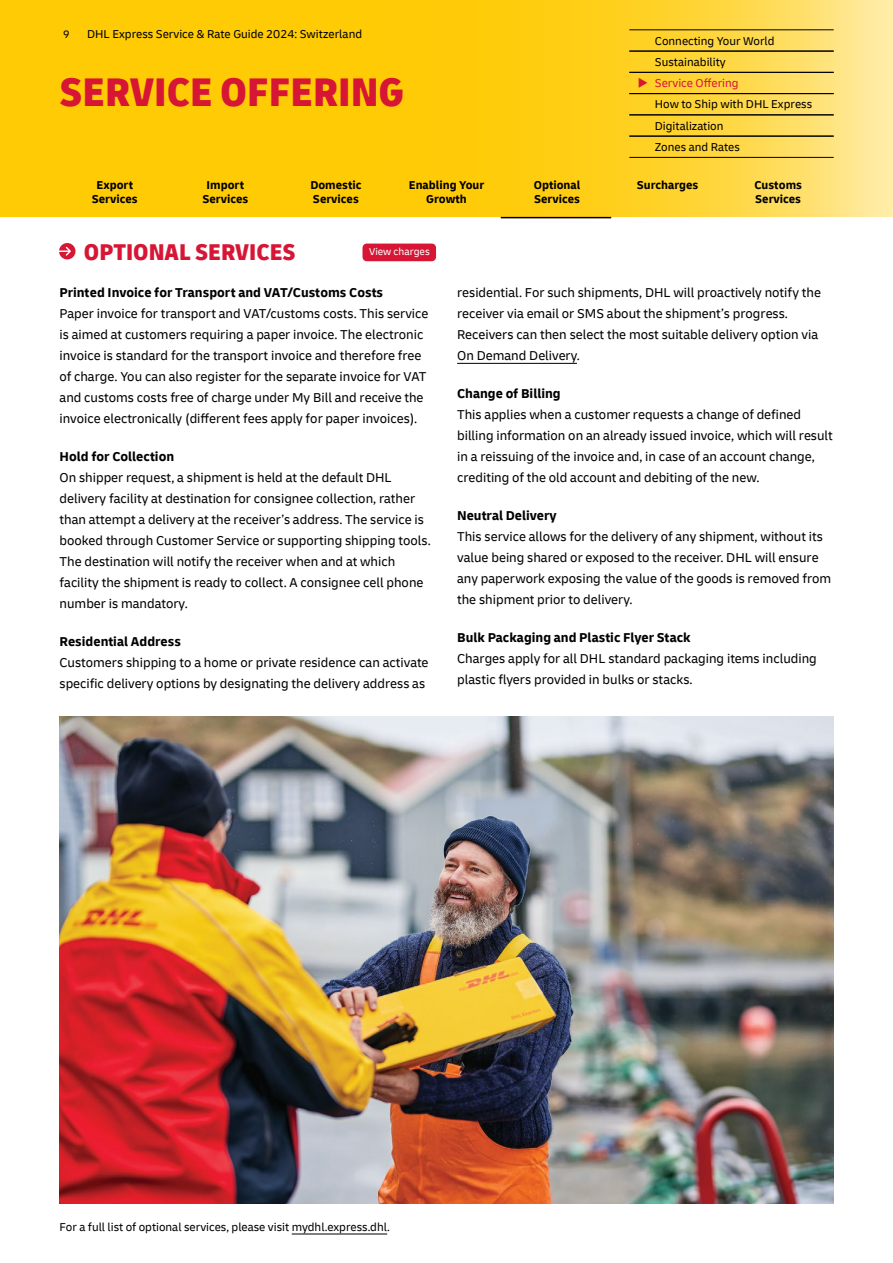
<style>
.page{position:relative;width:893px;height:1263px;background:#fff}
.page>*{position:absolute;margin:0;border:0;box-sizing:border-box;transform-origin:0 0}
.t1{font:900 condensed 42px "Delivery";color:#d71635}
.t2{font:900 condensed 24px "Delivery";color:#d71635}
.P_Copy_text{font:13.5px/21px "Delivery";color:#000}
.H4_Paragraph_header{font:700 13.5px "Delivery";color:#000}
.NOTE_Footer_text{font:12px/21.3px "Delivery";color:#000}
.t3{font:700 12px/13.5px "Delivery";color:#000;text-align:center}
.t4{font:11.25px "Delivery";color:#000}
.P_Copy_text-2{font:10.5px "Delivery";color:#fff}
.s1{color:#d71635}
</style>
<div class="page">
<svg style="left:0;top:0;width:893px;height:217px;background:#fecf20"></svg>
<hr style="left:629px;top:30px;width:205px;height:1px;background:#000">
<hr style="left:629px;top:51px;width:205px;height:1px;background:#000">
<hr style="left:629px;top:72px;width:205px;height:1px;background:#000">
<hr style="left:629px;top:93px;width:205px;height:1px;background:#000">
<hr style="left:629px;top:115px;width:205px;height:1px;background:#000">
<hr style="left:629px;top:136px;width:205px;height:1px;background:#000">
<hr style="left:629px;top:157px;width:205px;height:1px;background:#000">
<hr style="left:501px;top:217px;width:110px;height:1px;background:#000">
<svg style="left:59px;top:243px;width:16px;height:17px"></svg>
<div style="left:362px;top:244px;width:74px;height:17px;background:#d71635;border-radius:4px"></div>
<hr style="left:457px;top:363px;width:120px;height:1px;background:#000">
<img style="left:60px;top:717px;width:773px;height:486px">
<hr style="left:292px;top:1234px;width:95px;height:1px;background:#000">
<p class="t4" style="left:63px;top:28px;width:8px">9</p>
<p class="NOTE_Footer_text" style="left:87px;top:24px;width:276px">DHL Express Service &amp; Rate Guide 2024: Switzerland</p>
<h1 class="t1" style="left:60px;top:65px;width:346px">SERVICE OFFERING</h1>
<p class="NOTE_Footer_text" style="left:655px;top:30px;width:121px">Connecting Your World<br>Sustainability</p>
<p class="NOTE_Footer_text" style="left:655px;top:72px;width:159px;text-indent:-17px"><span class="s1">◆ Service Offering<br></span>How to Ship with DHL Express<br>Digitalization<br>Zones and Rates</p>
<p class="t3" style="left:92px;top:178px;width:47px">Export<br>Services</p>
<p class="t3" style="left:202px;top:178px;width:47px">Import<br>Services</p>
<p class="t3" style="left:310px;top:178px;width:53px;text-align:left">Domestic<br>Services</p>
<p class="t3" style="left:409px;top:178px;width:77px">Enabling Your<br>Growth</p>
<p class="t3" style="left:534px;top:178px;width:48px;text-align:left">Optional<br>Services</p>
<p class="t3" style="left:637px;top:178px;width:63px">Surcharges</p>
<p class="t3" style="left:754px;top:178px;width:49px;text-align:left">Customs<br>Services</p>
<h2 class="t2" style="left:84px;top:237px;width:213px">OPTIONAL SERVICES</h2>
<p class="P_Copy_text-2" style="left:369px;top:246px;width:62px">View charges</p>
<h4 class="H4_Paragraph_header" style="left:60px;top:284px;width:325px">Printed Invoice for Transport and VAT/Customs Costs</h4>
<p class="P_Copy_text" style="left:60px;top:303px;width:370px">Paper invoice for transport and VAT/customs costs. This service is aimed at customers requiring a paper invoice. The electronic invoice is standard for the transport invoice and therefore free of charge. You can also register for the separate invoice for VAT and customs costs free of charge under My Bill and receive the invoice electronically (different fees apply for paper invoices).</p>
<h4 class="H4_Paragraph_header" style="left:60px;top:448px;width:116px">Hold for Collection</h4>
<p class="P_Copy_text" style="left:60px;top:467px;width:373px">On shipper request, a shipment is held at the default DHL delivery facility at destination for consignee collection, rather than attempt a delivery at the receiver’s address. The service is booked through Customer Service or supporting shipping tools.<br>The destination will notify the receiver when and at which facility the shipment is ready to collect. A consignee cell phone number is mandatory.</p>
<h4 class="H4_Paragraph_header" style="left:60px;top:633px;width:123px">Residential Address</h4>
<p class="P_Copy_text" style="left:60px;top:652px;width:371px">Customers shipping to a home or private residence can activate specific delivery options by designating the delivery address as</p>
<p class="P_Copy_text" style="left:457px;top:282px;width:365px">residential. For such shipments, DHL will proactively notify the receiver via email or SMS about the shipment’s progress.<br>Receivers can then select the most suitable delivery option via On Demand Delivery.</p>
<h4 class="H4_Paragraph_header" style="left:457px;top:385px;width:105px">Change of Billing</h4>
<p class="P_Copy_text" style="left:457px;top:404px;width:377px">This applies when a customer requests a change of defined billing information on an already issued invoice, which will result in a reissuing of the invoice and, in case of an account change, crediting of the old account and debiting of the new.</p>
<h4 class="H4_Paragraph_header" style="left:457px;top:507px;width:101px">Neutral Delivery</h4>
<p class="P_Copy_text" style="left:457px;top:526px;width:376px">This service allows for the delivery of any shipment, without its value being shared or exposed to the receiver. DHL will ensure any paperwork exposing the value of the goods is removed from the shipment prior to delivery.</p>
<h4 class="H4_Paragraph_header" style="left:457px;top:629px;width:235px">Bulk Packaging and Plastic Flyer Stack</h4>
<p class="P_Copy_text" style="left:457px;top:648px;width:361px">Charges apply for all DHL standard packaging items including plastic flyers provided in bulks or stacks.</p>
<p class="NOTE_Footer_text" style="left:60px;top:1216px;width:332px">For a full list of optional services, please visit mydhl.express.dhl.</p>
</div>
